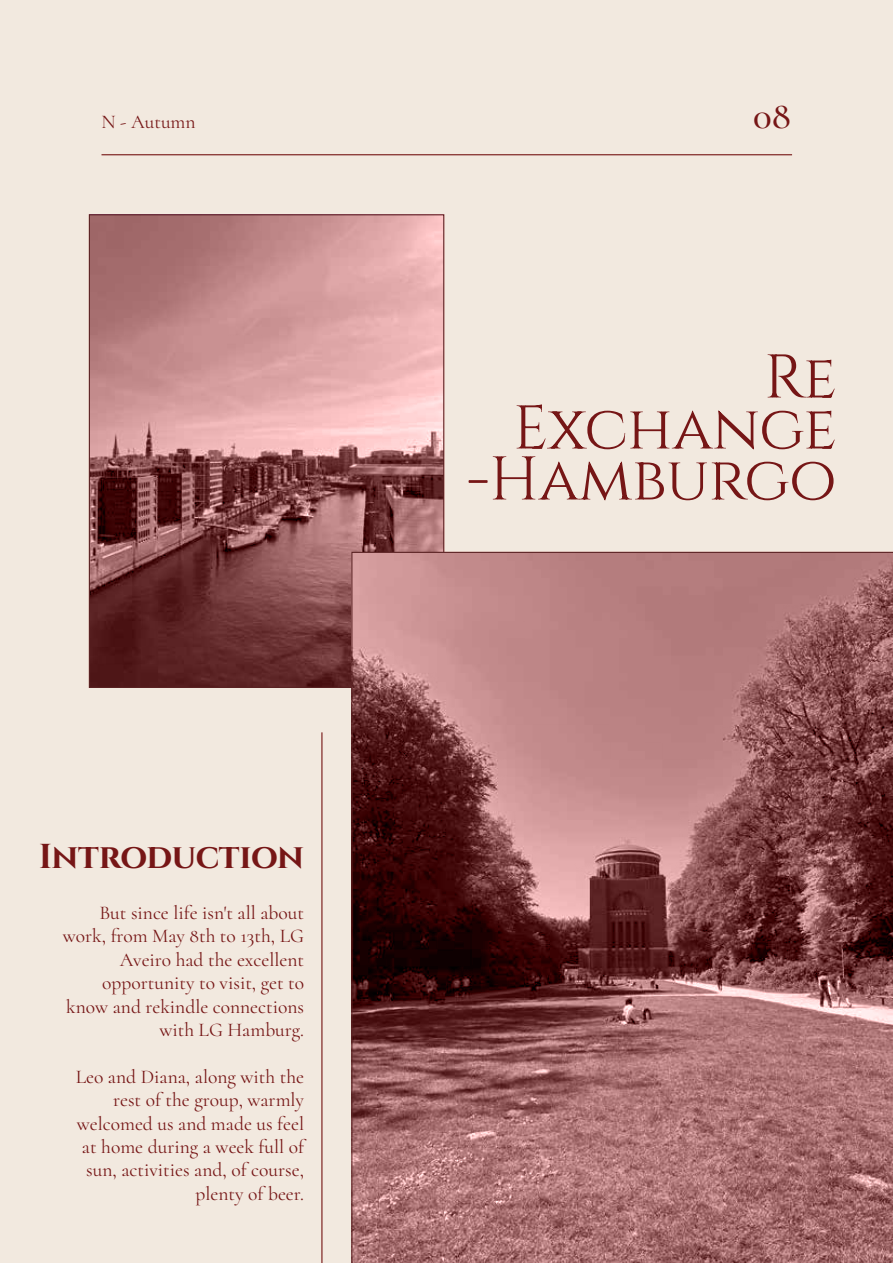
<style>
.page{position:relative;width:893px;height:1263px;background:#f2e9df}
.page>*{position:absolute;margin:0;border:0;box-sizing:border-box;transform-origin:0 0}
.t1{font:61.5px/51px "Cinzel";letter-spacing:-.01em;color:#761616;text-align:right}
.t2{font:500 39px "Cormorant";color:#761616}
.t3{font:34.5px "Cinzel";letter-spacing:-.015em;color:#761616}
.t4{font:19.5px/23.4px "Cormorant";color:#761616;text-align:right}
</style>
<div class="page">
<hr style="left:101px;top:154px;width:691px;height:1px;background:#761616">
<hr style="left:321px;top:732px;width:1px;height:531px;background:#761616">
<svg style="left:352px;top:552px;width:541px;height:711px;background:#955e5f"></svg>
<svg style="left:89px;top:215px;width:354px;height:472px;background:#ab7475"></svg>
<p class="t4" style="left:101px;top:110px;width:96px">N - Autumn</p>
<h2 class="t2" style="left:753px;top:91px;width:39px">08</h2>
<h3 class="t3" style="left:39px;top:834px;width:267px">Introduction</h3>
<p class="t4" style="left:63px;top:901px;width:243px">But since life isn't all about work, from May 8th to 13th, LG<br>Aveiro had the excellent opportunity to visit, get to know and rekindle connections with LG Hamburg.</p>
<p class="t4" style="left:76px;top:1065px;width:230px">Leo and Diana, along with the rest of the group, warmly welcomed us and made us feel at home during a week full of sun, activities and, of course, plenty of beer.</p>
<h1 class="t1" style="left:466px;top:353px;width:372px">Re<br>Exchange -Hamburgo</h1>
</div>
